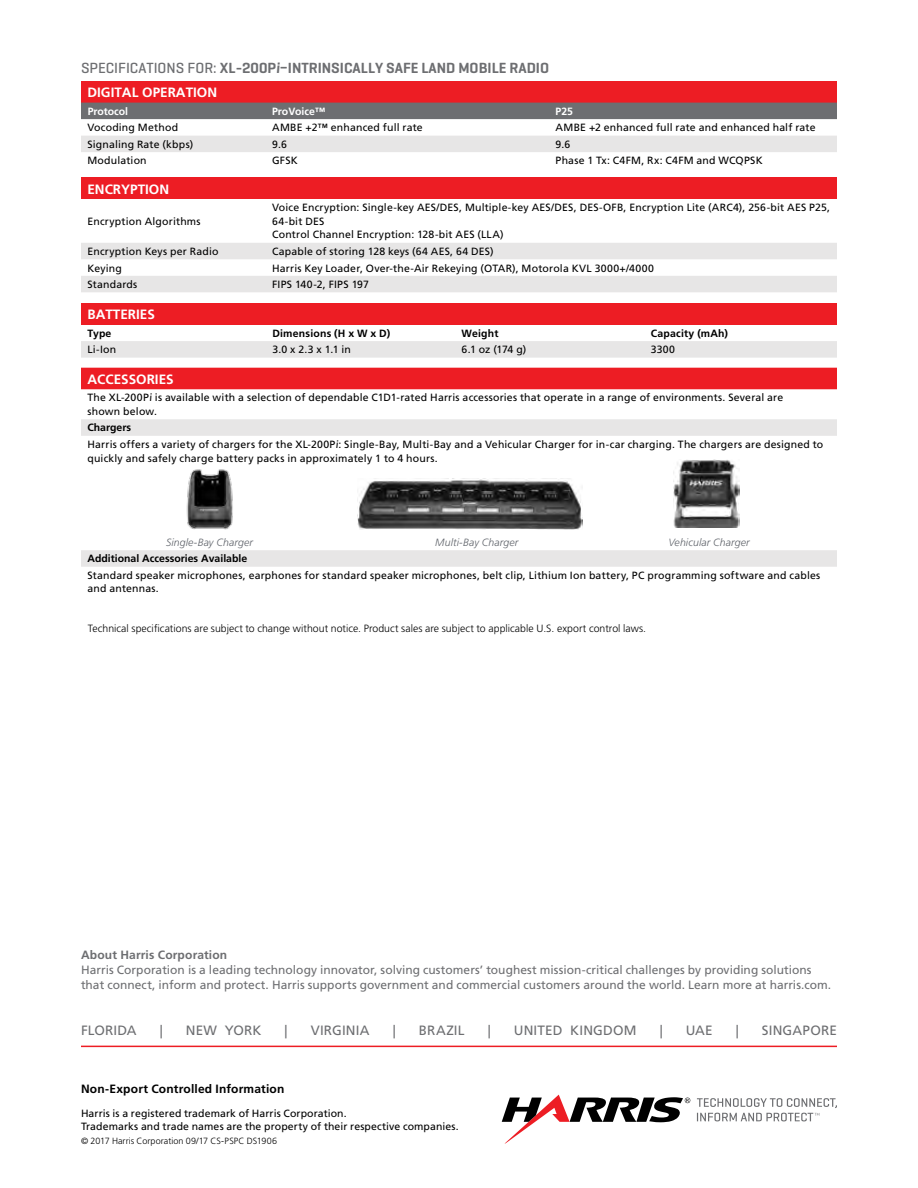
<style>
.page{position:relative;width:918px;height:1188px;background:#fff}
.page>*{position:absolute;margin:0;border:0;box-sizing:border-box;transform-origin:0 0}
.t1{font:600 15px "Geogrotesque";color:#6d6e71}
.t2{font:13.5px "Frutiger LT Std";letter-spacing:.01em;color:#6d6e71}
.t3{font:700 13.5px "Frutiger LT Std";color:#fff}
.t4{font:12px/15px "Frutiger LT Std";color:#6d6e71}
.t5{font:700 12px "Frutiger LT Std";letter-spacing:.015em;color:#000}
.t6{font:700 12px "Frutiger LT Std";letter-spacing:.015em;color:#6d6e71}
.t7{font:10.5px/13.5px "Frutiger LT Std";letter-spacing:.015em;color:#000}
.t8{font:300 10.5px "Frutiger LT Std";color:#000}
.t9{font:italic 300 10.5px "Frutiger LT Std";letter-spacing:.01em;color:#5f636a}
.t10{font:700 10.5px "Frutiger LT Std";color:#000}
.t11{font:700 10.5px "Frutiger LT Std";letter-spacing:.02em;color:#000}
.t12{font:700 10.5px "Frutiger LT Std";letter-spacing:-.005em;color:#fff}
.t13{font:300 9px "Frutiger LT Std";letter-spacing:.005em;color:#000}
.s1{font-weight:500}
</style>
<div class="page">
<svg style="left:697px;top:1098px;width:140px;height:23px"></svg>
<svg style="left:502px;top:1095px;width:188px;height:49px"></svg>
<hr style="left:81px;top:1046px;width:756px;height:1px;background:#ed1d24">
<div style="left:81px;top:178px;width:756px;height:21px;background:#ed1d24"></div>
<div style="left:81px;top:243px;width:756px;height:16px;background:#e7e6e6"></div>
<div style="left:81px;top:276px;width:756px;height:16px;background:#e7e6e6"></div>
<div style="left:81px;top:303px;width:756px;height:22px;background:#ed1d24"></div>
<div style="left:81px;top:341px;width:756px;height:17px;background:#e7e6e6"></div>
<div style="left:81px;top:81px;width:756px;height:22px;background:#ed1d24"></div>
<div style="left:81px;top:103px;width:756px;height:16px;background:#6d6e71"></div>
<div style="left:81px;top:136px;width:756px;height:16px;background:#e7e6e6"></div>
<div style="left:81px;top:368px;width:756px;height:21px;background:#ed1d24"></div>
<svg style="left:81px;top:419px;width:756px;height:148px"></svg>
<h1 class="t1" style="left:81px;top:58px;width:470px"><span class="s1">SPECIFICATIONS FOR:</span> XL-200Pi–INTRINSICALLY SAFE LAND MOBILE RADIO</h1>
<p class="t3" style="left:87px;top:84px;width:131px">DIGITAL OPERATION</p>
<p class="t12" style="left:88px;top:105px;width:42px">Protocol</p>
<p class="t12" style="left:272px;top:105px;width:55px">ProVoice™</p>
<p class="t12" style="left:556px;top:105px;width:19px">P25</p>
<p class="t7" style="left:87px;top:121px;width:92px">Vocoding Method</p>
<p class="t7" style="left:272px;top:121px;width:152px">AMBE +2™ enhanced full rate</p>
<p class="t7" style="left:556px;top:121px;width:261px">AMBE +2 enhanced full rate and enhanced half rate</p>
<p class="t7" style="left:87px;top:137px;width:107px">Signaling Rate (kbps)</p>
<p class="t7" style="left:272px;top:137px;width:16px">9.6</p>
<p class="t7" style="left:556px;top:137px;width:16px">9.6</p>
<p class="t7" style="left:87px;top:154px;width:61px">Modulation</p>
<p class="t7" style="left:272px;top:154px;width:27px">GFSK</p>
<p class="t7" style="left:556px;top:154px;width:209px">Phase 1 Tx: C4FM, Rx: C4FM and WCQPSK</p>
<p class="t3" style="left:87px;top:181px;width:83px">ENCRYPTION</p>
<p class="t7" style="left:87px;top:215px;width:115px">Encryption Algorithms</p>
<p class="t7" style="left:272px;top:201px;width:559px">Voice Encryption: Single-key AES/DES, Multiple-key AES/DES, DES-OFB, Encryption Lite (ARC4), 256-bit AES P25,<br>64-bit DES<br>Control Channel Encryption: 128-bit AES (LLA)</p>
<p class="t7" style="left:87px;top:245px;width:133px">Encryption Keys per Radio</p>
<p class="t7" style="left:272px;top:245px;width:223px">Capable of storing 128 keys (64 AES, 64 DES)</p>
<p class="t7" style="left:87px;top:261px;width:36px">Keying</p>
<p class="t7" style="left:272px;top:261px;width:383px">Harris Key Loader, Over-the-Air Rekeying (OTAR), Motorola KVL 3000+/4000</p>
<p class="t7" style="left:87px;top:278px;width:51px">Standards</p>
<p class="t7" style="left:272px;top:278px;width:98px">FIPS 140-2, FIPS 197</p>
<p class="t3" style="left:87px;top:306px;width:69px">BATTERIES</p>
<p class="t10" style="left:87px;top:327px;width:25px">Type</p>
<p class="t11" style="left:272px;top:327px;width:119px">Dimensions (H x W x D)</p>
<p class="t10" style="left:462px;top:327px;width:38px">Weight</p>
<p class="t11" style="left:651px;top:327px;width:79px">Capacity (mAh)</p>
<p class="t7" style="left:87px;top:343px;width:30px">Li-Ion</p>
<p class="t7" style="left:272px;top:343px;width:80px">3.0 x 2.3 x 1.1 in</p>
<p class="t7" style="left:462px;top:343px;width:66px">6.1 oz (174 g)</p>
<p class="t7" style="left:651px;top:343px;width:26px">3300</p>
<p class="t3" style="left:87px;top:371px;width:88px">ACCESSORIES</p>
<p class="t7" style="left:87px;top:391px;width:697px">The XL-200Pi is available with a selection of dependable C1D1-rated Harris accessories that operate in a range of environments. Several are shown below.</p>
<p class="t10" style="left:87px;top:422px;width:45px">Chargers</p>
<p class="t7" style="left:87px;top:438px;width:737px">Harris offers a variety of chargers for the XL-200Pi: Single-Bay, Multi-Bay and a Vehicular Charger for in-car charging. The chargers are designed to quickly and safely charge battery packs in approximately 1 to 4 hours.</p>
<p class="t9" style="left:166px;top:536px;width:88px">Single-Bay Charger</p>
<p class="t9" style="left:435px;top:536px;width:85px">Multi-Bay Charger</p>
<p class="t9" style="left:668px;top:536px;width:83px">Vehicular Charger</p>
<p class="t10" style="left:87px;top:553px;width:161px">Additional Accessories Available</p>
<p class="t7" style="left:87px;top:569px;width:734px">Standard speaker microphones, earphones for standard speaker microphones, belt clip, Lithium Ion battery, PC programming software and cables and antennas.</p>
<p class="t8" style="left:88px;top:622px;width:560px">Technical specifications are subject to change without notice. Product sales are subject to applicable U.S. export control laws.</p>
<p class="t6" style="left:81px;top:948px;width:148px">About Harris Corporation</p>
<p class="t4" style="left:81px;top:962px;width:752px">Harris Corporation is a leading technology innovator, solving customers’ toughest mission-critical challenges by providing solutions that connect, inform and protect. Harris supports government and commercial customers around the world. Learn more at harris.com.</p>
<p class="t2" style="left:81px;top:1022px;width:57px">FLORIDA</p>
<p class="t2" style="left:160px;top:1022px;width:4px">|</p>
<p class="t2" style="left:186px;top:1022px;width:77px">NEW YORK</p>
<p class="t2" style="left:285px;top:1022px;width:4px">|</p>
<p class="t2" style="left:311px;top:1022px;width:60px">VIRGINIA</p>
<p class="t2" style="left:393px;top:1022px;width:4px">|</p>
<p class="t2" style="left:419px;top:1022px;width:47px">BRAZIL</p>
<p class="t2" style="left:488px;top:1022px;width:4px">|</p>
<p class="t2" style="left:514px;top:1022px;width:124px">UNITED KINGDOM</p>
<p class="t2" style="left:660px;top:1022px;width:4px">|</p>
<p class="t2" style="left:686px;top:1022px;width:28px">UAE</p>
<p class="t2" style="left:736px;top:1022px;width:4px">|</p>
<p class="t2" style="left:762px;top:1022px;width:76px">SINGAPORE</p>
<p class="t5" style="left:81px;top:1082px;width:205px">Non-Export Controlled Information</p>
<p class="t7" style="left:81px;top:1106px;width:379px">Harris is a registered trademark of Harris Corporation.<br>Trademarks and trade names are the property of their respective companies.</p>
<p class="t13" style="left:81px;top:1136px;width:198px">© 2017 Harris Corporation 09/17 CS-PSPC DS1906</p>
</div>
